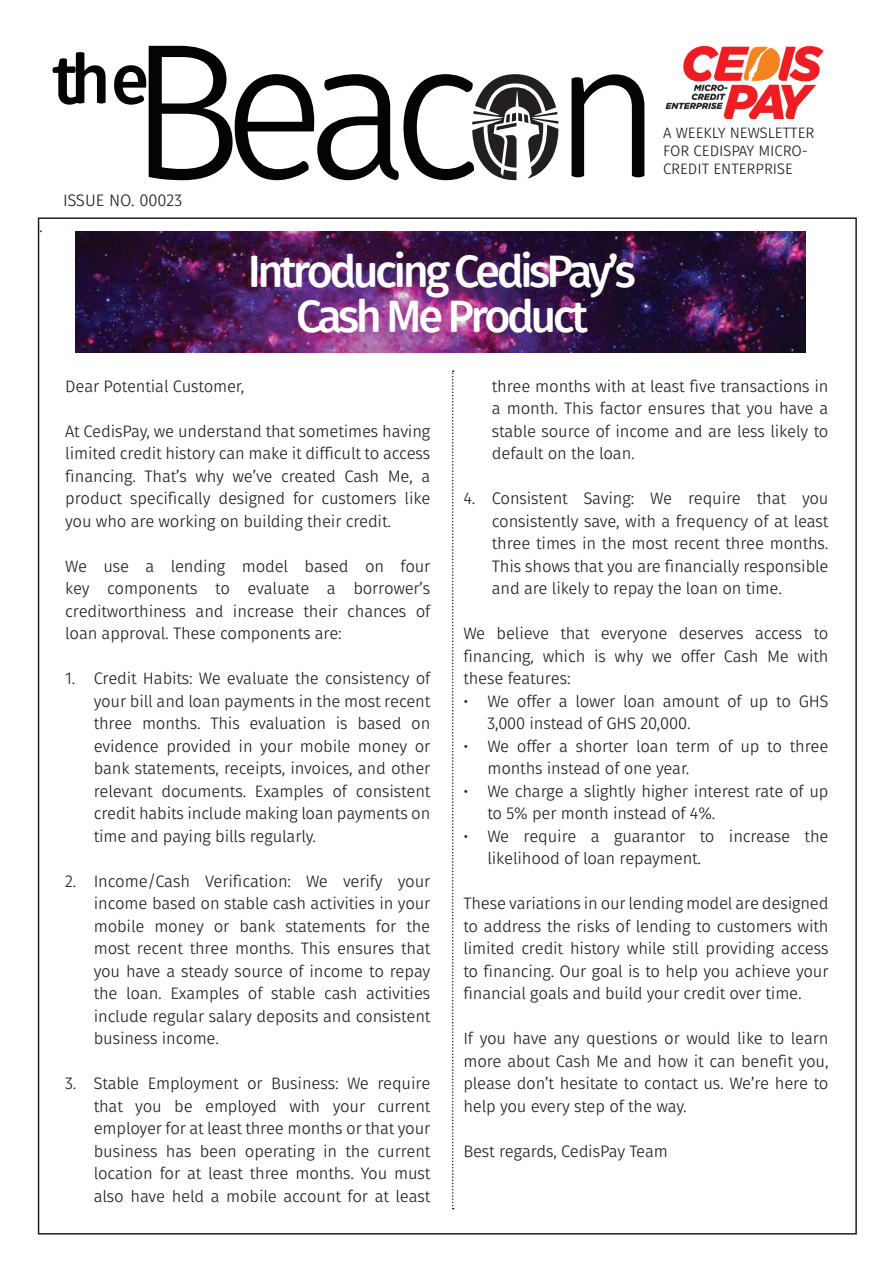
<style>
.page{position:relative;width:893px;height:1263px;background:#fff}
.page>*{position:absolute;margin:0;border:0;box-sizing:border-box;transform-origin:0 0}
.t1{font:700 69.3px "Gardenia";color:#040503}
.t2{font:700 45px/45px "Gardenia";letter-spacing:-.08em;color:#fff;text-align:center}
.t3{font:16.5px/22.5px "Gardenia";letter-spacing:-.01em;color:#231f20;text-align:justify}
.t4{font:15px/18px "Gardenia";color:#231f20}
</style>
<div class="page">
<img style="left:644px;top:45px;width:180px;height:89px">
<svg style="left:149px;top:46px;width:409px;height:134px"></svg>
<svg style="left:572px;top:74px;width:72px;height:104px"></svg>
<img style="left:75px;top:232px;width:730px;height:120px">
<svg style="left:452px;top:370px;width:2px;height:839px"></svg>
<h1 class="t1" style="left:52px;top:36px;width:99px">the</h1>
<p class="t3" style="left:39px;top:215px;width:5px">.</p>
<p class="t3" style="left:63px;top:189px;width:121px">ISSUE NO. 00023</p>
<p class="t4" style="left:663px;top:124px;width:153px">A WEEKLY NEWSLETTER<br>FOR CEDISPAY MICRO-<br>CREDIT ENTERPRISE</p>
<h2 class="t2" style="left:248px;top:250px;width:390px">Introducing CedisPay’s<br>Cash Me Product</h2>
<p class="t3" style="left:65px;top:375px;width:181px">Dear Potential Customer,</p>
<p class="t3" style="left:65px;top:420px;width:367px">At CedisPay, we understand that sometimes having limited credit history can make it difficult to access financing. That’s why we’ve created Cash Me, a product specifically designed for customers like you who are working on building their credit.</p>
<p class="t3" style="left:65px;top:555px;width:367px">We use a lending model based on four key components to evaluate a borrower’s creditworthiness and increase their chances of loan approval. These components are:</p>
<p class="t3" style="left:94px;top:667px;width:338px;text-indent:-28px">1. Credit Habits: We evaluate the consistency of your bill and loan payments in the most recent three months. This evaluation is based on evidence provided in your mobile money or bank statements, receipts, invoices, and other relevant documents. Examples of consistent credit habits include making loan payments on time and paying bills regularly.</p>
<p class="t3" style="left:94px;top:870px;width:338px;text-indent:-28px">2. Income/Cash Verification: We verify your income based on stable cash activities in your mobile money or bank statements for the most recent three months. This ensures that you have a steady source of income to repay the loan. Examples of stable cash activities include regular salary deposits and consistent business income.</p>
<p class="t3" style="left:94px;top:1072px;width:338px;text-indent:-28px">3. Stable Employment or Business: We require that you be employed with your current employer for at least three months or that your business has been operating in the current location for at least three months. You must also have held a mobile account for at least</p>
<p class="t3" style="left:492px;top:375px;width:338px">three months with at least five transactions in a month. This factor ensures that you have a stable source of income and are less likely to default on the loan.</p>
<p class="t3" style="left:492px;top:487px;width:338px;text-indent:-28px">4. Consistent Saving: We require that you consistently save, with a frequency of at least three times in the most recent three months.<br>This shows that you are financially responsible and are likely to repay the loan on time.</p>
<p class="t3" style="left:463px;top:622px;width:367px">We believe that everyone deserves access to financing, which is why we offer Cash Me with these features:</p>
<p class="t3" style="left:487px;top:690px;width:343px;text-indent:-24px">• We offer a lower loan amount of up to GHS<br>3,000 instead of GHS 20,000.</p>
<p class="t3" style="left:487px;top:735px;width:343px;text-indent:-24px">• We offer a shorter loan term of up to three months instead of one year.</p>
<p class="t3" style="left:487px;top:780px;width:343px;text-indent:-24px">• We charge a slightly higher interest rate of up to 5% per month instead of 4%.</p>
<p class="t3" style="left:487px;top:825px;width:343px;text-indent:-24px">• We require a guarantor to increase the likelihood of loan repayment.</p>
<p class="t3" style="left:463px;top:892px;width:367px">These variations in our lending model are designed to address the risks of lending to customers with limited credit history while still providing access to financing. Our goal is to help you achieve your financial goals and build your credit over time.</p>
<p class="t3" style="left:463px;top:1027px;width:367px">If you have any questions or would like to learn more about Cash Me and how it can benefit you, please don’t hesitate to contact us. We’re here to help you every step of the way.</p>
<p class="t3" style="left:463px;top:1140px;width:206px">Best regards, CedisPay Team</p>
</div>
